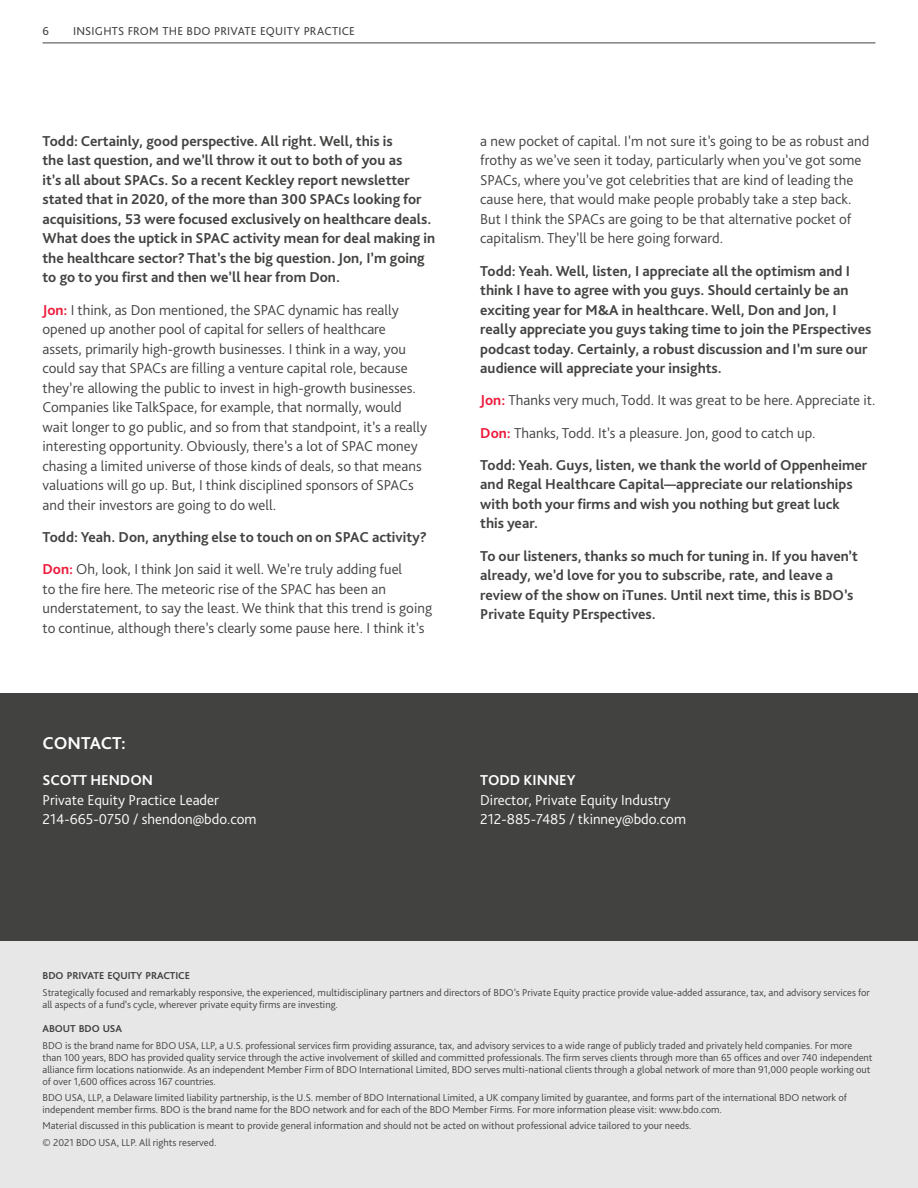
<style>
.page{position:relative;width:918px;height:1188px;background:#fff}
.page>*{position:absolute;margin:0;border:0;box-sizing:border-box;transform-origin:0 0}
.t1{font:700 18px "Bliss Pro";color:#fff}
.t2{font:300 15px/19.5px "Bliss Pro";color:#424241}
.t3{font:700 15px/19.5px "Bliss Pro";color:#424241}
.t4{font:300 15px/19.5px "Bliss Pro";color:#fff}
.t5{font:700 15px "Bliss Pro";color:#fff}
.t6{font:12px "Bliss Pro";letter-spacing:.02em;color:#424241}
.t7{font:300 10.5px/12px "Bliss Pro";color:#424241}
.t8{font:700 10.5px "Bliss Pro";letter-spacing:-.01em;color:#424241}
.s1{font-weight:700;color:#ed1a3b}
.s2{color:#ed1a3b}
.s3{font-weight:300}
.s4{font-weight:700}
</style>
<div class="page">
<div style="left:0;top:693px;width:918px;height:452px;background:#424241"></div>
<div style="left:0;top:942px;width:918px;height:246px;background:#e7e7e7"></div>
<hr style="left:43px;top:43px;width:832px;height:1px;background:#424241">
<p class="t6" style="left:43px;top:24px;width:8px">6</p>
<p class="t6" style="left:73px;top:24px;width:283px">INSIGHTS FROM THE BDO PRIVATE EQUITY PRACTICE</p>
<p class="t3" style="left:43px;top:131px;width:394px">Todd: Certainly, good perspective. All right. Well, this is<br>the last question, and we’ll throw it out to both of you as<br>it’s all about SPACs. So a recent Keckley report newsletter stated that in 2020, of the more than 300 SPACs looking for acquisitions, 53 were focused exclusively on healthcare deals.<br>What does the uptick in SPAC activity mean for deal making in the healthcare sector? That’s the big question. Jon, I’m going to go to you first and then we’ll hear from Don.</p>
<p class="t2" style="left:43px;top:299px;width:386px"><span class="s1">Jon:</span> I think, as Don mentioned, the SPAC dynamic has really opened up another pool of capital for sellers of healthcare assets, primarily high-growth businesses. I think in a way, you could say that SPACs are filling a venture capital role, because they’re allowing the public to invest in high-growth businesses.<br>Companies like TalkSpace, for example, that normally, would wait longer to go public, and so from that standpoint, it’s a really interesting opportunity. Obviously, there’s a lot of SPAC money chasing a limited universe of those kinds of deals, so that means valuations will go up. But, I think disciplined sponsors of SPACs and their investors are going to do well.</p>
<h2 class="t3" style="left:43px;top:520px;width:386px;line-height:32.2px">Todd: Yeah. Don, anything else to touch on on SPAC activity?<br><span class="s2">Don:</span> <span class="s3">Oh, look, I think Jon said it well. We’re truly adding fuel</span></h2>
<h2 class="t2" style="left:43px;top:578px;width:391px">to the fire here. The meteoric rise of the SPAC has been an understatement, to say the least. We think that this trend is going to continue, although there’s clearly some pause here. I think it’s</h2>
<h1 class="t1" style="left:43px;top:732px;width:85px">CONTACT:</h1>
<h2 class="t5" style="left:43px;top:771px;width:112px">SCOTT HENDON</h2>
<h2 class="t4" style="left:43px;top:790px;width:216px">Private Equity Practice Leader<br>214-665-0750 / shendon@bdo.com</h2>
<p class="t2" style="left:480px;top:131px;width:391px">a new pocket of capital. I’m not sure it’s going to be as robust and frothy as we’ve seen it today, particularly when you’ve got some SPACs, where you’ve got celebrities that are kind of leading the cause here, that would make people probably take a step back.<br>But I think the SPACs are going to be that alternative pocket of capitalism. They’ll be here going forward.</p>
<p class="t3" style="left:480px;top:260px;width:393px">Todd: Yeah. Well, listen, I appreciate all the optimism and I think I have to agree with you guys. Should certainly be an exciting year for M&amp;A in healthcare. Well, Don and Jon, I really appreciate you guys taking time to join the PErspectives podcast today. Certainly, a robust discussion and I’m sure our audience will appreciate your insights.</p>
<h2 class="t2" style="left:480px;top:384px;width:397px;line-height:32.2px"><span class="s1">Jon:</span> Thanks very much, Todd. It was great to be here. Appreciate it.<br><span class="s1">Don:</span> Thanks, Todd. It’s a pleasure. Jon, good to catch up.<br><span class="s4">Todd: Yeah. Guys, listen, we thank the world of Oppenheimer</span></h2>
<h2 class="t3" style="left:480px;top:474px;width:374px">and Regal Healthcare Capital—appreciate our relationships with both your firms and wish you nothing but great luck this year.</h2>
<h2 class="t3" style="left:480px;top:545px;width:379px">To our listeners, thanks so much for tuning in. If you haven’t already, we’d love for you to subscribe, rate, and leave a review of the show on iTunes. Until next time, this is BDO’s Private Equity PErspectives.</h2>
<h2 class="t5" style="left:480px;top:771px;width:97px">TODD KINNEY</h2>
<h2 class="t4" style="left:480px;top:790px;width:207px">Director, Private Equity Industry<br>212-885-7485 / tkinney@bdo.com</h2>
<p class="t8" style="left:43px;top:969px;width:149px">BDO PRIVATE EQUITY PRACTICE</p>
<p class="t7" style="left:43px;top:986px;width:829px">Strategically focused and remarkably responsive, the experienced, multidisciplinary partners and directors of BDO’s Private Equity practice provide value-added assurance, tax, and advisory services for all aspects of a fund’s cycle, wherever private equity firms are investing.</p>
<p class="t8" style="left:43px;top:1022px;width:81px">ABOUT BDO USA</p>
<p class="t7" style="left:43px;top:1039px;width:832px">BDO is the brand name for BDO USA, LLP, a U.S. professional services firm providing assurance, tax, and advisory services to a wide range of publicly traded and privately held companies. For more than 100 years, BDO has provided quality service through the active involvement of skilled and committed professionals. The firm serves clients through more than 65 offices and over 740 independent alliance firm locations nationwide. As an independent Member Firm of BDO International Limited, BDO serves multi-national clients through a global network of more than 91,000 people working out of over 1,600 offices across 167 countries.</p>
<p class="t7" style="left:43px;top:1091px;width:806px">BDO USA, LLP, a Delaware limited liability partnership, is the U.S. member of BDO International Limited, a UK company limited by guarantee, and forms part of the international BDO network of independent member firms. BDO is the brand name for the BDO network and for each of the BDO Member Firms. For more information please visit: www.bdo.com.</p>
<p class="t7" style="left:43px;top:1117px;width:651px;line-height:16.2px">Material discussed in this publication is meant to provide general information and should not be acted on without professional advice tailored to your needs. © 2021 BDO USA, LLP. All rights reserved.</p>
</div>
